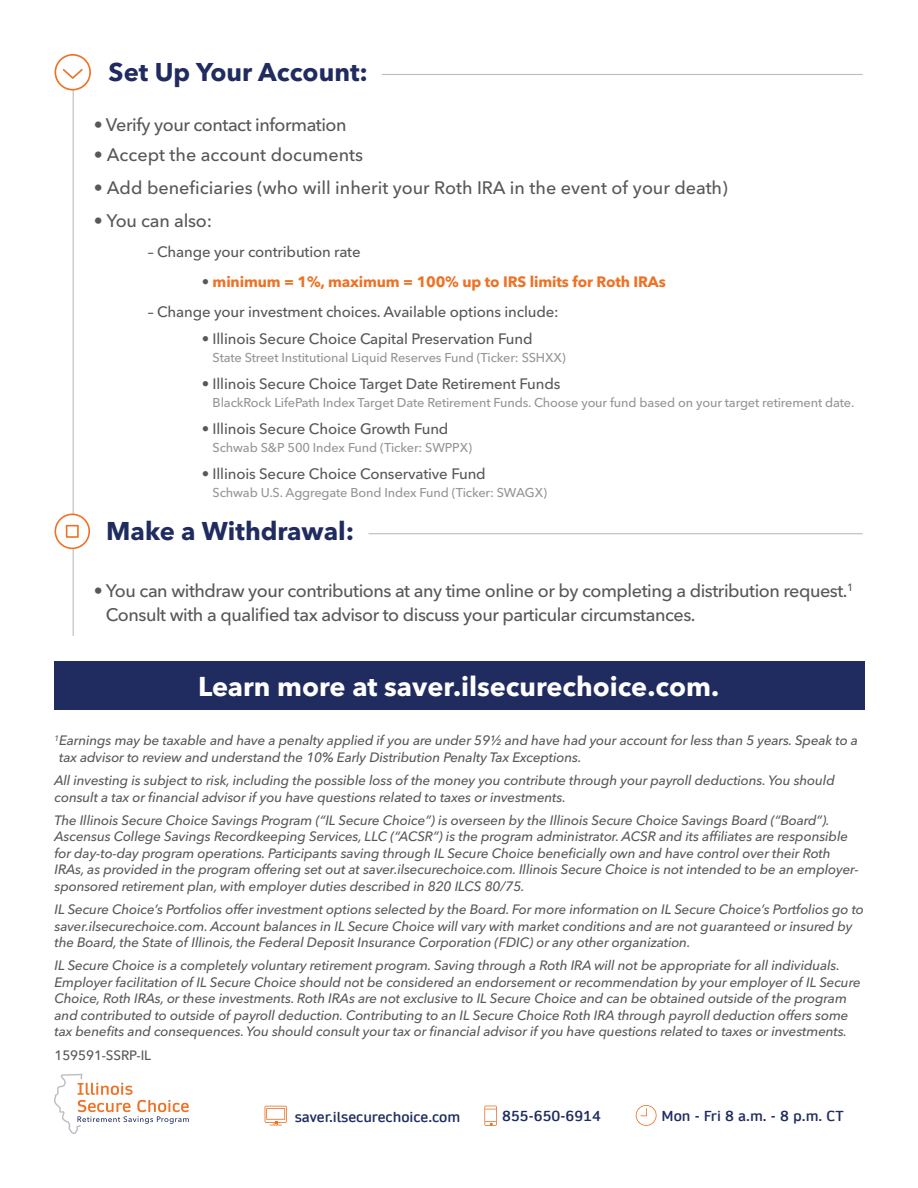
<style>
.page{position:relative;width:918px;height:1188px;background:#fff}
.page>*{position:absolute;margin:0;border:0;box-sizing:border-box;transform-origin:0 0}
.t1{font:700 27px "Avenir Next Cyr";color:#fff}
.t2{font:700 25.5px "Avenir Next Cyr";color:#202c5f}
.t3{font:500 18px/24px "Avenir Next Cyr";letter-spacing:-.025em;color:#57585a}
.t4{font:500 18px "Avenir Next Cyr";color:#57585a}
.t5{font:500 15px "Avenir Next Cyr";letter-spacing:-.01em;color:#57585a}
.t6{font:700 15px "Avenir Next Cyr";letter-spacing:-.01em;color:#ed7225}
.Body{font:600 13.8px "Daytona Pro";color:#202c5f}
.t7{font:italic 500 13.5px/16.5px "Avenir Next Cyr";letter-spacing:-.01em;color:#57585a}
.t8{font:500 13.5px "Avenir Next Cyr";letter-spacing:-.01em;color:#57585a}
.t9{font:500 12.75px "Avenir Next Cyr";letter-spacing:-.01em;color:#939598}
.s1{font-weight:500;color:#57585a}
</style>
<div class="page">
<div style="left:54px;top:661px;width:811px;height:49px;background:#202c5f"></div>
<svg style="left:54px;top:1074px;width:135px;height:60px"></svg>
<svg style="left:636px;top:1105px;width:21px;height:21px"></svg>
<svg style="left:484px;top:1106px;width:13px;height:20px"></svg>
<svg style="left:265px;top:1106px;width:22px;height:19px"></svg>
<hr style="left:73px;top:59px;width:1px;height:577px;background:#bcbdc0">
<hr style="left:382px;top:74px;width:481px;height:1px;background:#bcbdc0">
<svg style="left:55px;top:54px;width:36px;height:37px"></svg>
<hr style="left:369px;top:533px;width:494px;height:1px;background:#bcbdc0">
<svg style="left:55px;top:514px;width:35px;height:35px"></svg>
<p class="t2" style="left:109px;top:57px;width:261px">Set Up Your Account:</p>
<p class="t3" style="left:94px;top:112px;width:254px">• Verify your contact information</p>
<p class="t4" style="left:94px;top:143px;width:271px">• Accept the account documents</p>
<p class="t4" style="left:94px;top:176px;width:636px">• Add beneficiaries (who will inherit your Roth IRA in the event of your death)</p>
<p class="t3" style="left:94px;top:208px;width:120px">• You can also:</p>
<p class="t5" style="left:148px;top:242px;width:214px">– Change your contribution rate</p>
<p class="t6" style="left:202px;top:272px;width:466px"><span class="s1">•</span> minimum = 1%, maximum = 100% up to IRS limits for Roth IRAs</p>
<p class="t5" style="left:148px;top:302px;width:413px">– Change your investment choices. Available options include:</p>
<p class="t5" style="left:202px;top:329px;width:332px">• Illinois Secure Choice Capital Preservation Fund</p>
<p class="t9" style="left:213px;top:349px;width:355px">State Street Institutional Liquid Reserves Fund (Ticker: SSHXX)</p>
<p class="t5" style="left:202px;top:374px;width:360px">• Illinois Secure Choice Target Date Retirement Funds</p>
<p class="t9" style="left:213px;top:394px;width:643px">BlackRock LifePath Index Target Date Retirement Funds. Choose your fund based on your target retirement date.</p>
<p class="t5" style="left:202px;top:419px;width:248px">• Illinois Secure Choice Growth Fund</p>
<p class="t9" style="left:213px;top:439px;width:261px">Schwab S&amp;P 500 Index Fund (Ticker: SWPPX)</p>
<p class="t5" style="left:202px;top:464px;width:286px">• Illinois Secure Choice Conservative Fund</p>
<p class="t9" style="left:213px;top:484px;width:336px">Schwab U.S. Aggregate Bond Index Fund (Ticker: SWAGX)</p>
<p class="t2" style="left:106px;top:516px;width:250px">Make a Withdrawal:</p>
<p class="t3" style="left:106px;top:578px;width:749px;text-indent:-12px">• You can withdraw your contributions at any time online or by completing a distribution request.<sup>1<br></sup>Consult with a qualified tax advisor to discuss your particular circumstances.</p>
<p class="t1" style="left:198px;top:670px;width:522px">Learn more at saver.ilsecurechoice.com.</p>
<p class="t7" style="left:59px;top:732px;width:801px;text-indent:-5px"><sup>1</sup>Earnings may be taxable and have a penalty applied if you are under 59½ and have had your account for less than 5 years. Speak to a tax advisor to review and understand the 10% Early Distribution Penalty Tax Exceptions.</p>
<p class="t7" style="left:55px;top:772px;width:782px">All investing is subject to risk, including the possible loss of the money you contribute through your payroll deductions. You should consult a tax or financial advisor if you have questions related to taxes or investments.</p>
<p class="t7" style="left:55px;top:812px;width:806px">The Illinois Secure Choice Savings Program (“IL Secure Choice”) is overseen by the Illinois Secure Choice Savings Board (“Board”).<br>Ascensus College Savings Recordkeeping Services, LLC (“ACSR”) is the program administrator. ACSR and its affiliates are responsible for day-to-day program operations. Participants saving through IL Secure Choice beneficially own and have control over their Roth IRAs, as provided in the program offering set out at saver.ilsecurechoice.com. Illinois Secure Choice is not intended to be an employer&shy;sponsored retirement plan, with employer duties described in 820 ILCS 80/75.</p>
<p class="t7" style="left:55px;top:901px;width:811px">IL Secure Choice’s Portfolios offer investment options selected by the Board. For more information on IL Secure Choice’s Portfolios go to saver.ilsecurechoice.com. Account balances in IL Secure Choice will vary with market conditions and are not guaranteed or insured by the Board, the State of Illinois, the Federal Deposit Insurance Corporation (FDIC) or any other organization.</p>
<p class="t7" style="left:55px;top:957px;width:808px">IL Secure Choice is a completely voluntary retirement program. Saving through a Roth IRA will not be appropriate for all individuals.<br>Employer facilitation of IL Secure Choice should not be considered an endorsement or recommendation by your employer of IL Secure Choice, Roth IRAs, or these investments. Roth IRAs are not exclusive to IL Secure Choice and can be obtained outside of the program and contributed to outside of payroll deduction. Contributing to an IL Secure Choice Roth IRA through payroll deduction offers some tax benefits and consequences. You should consult your tax or financial advisor if you have questions related to taxes or investments.</p>
<p class="t8" style="left:55px;top:1047px;width:98px">159591-SSRP-IL</p>
<p class="Body" style="left:295px;top:1108px;width:167px">saver.ilsecurechoice.com</p>
<p class="Body" style="left:502px;top:1107px;width:100px">855-650-6914</p>
<p class="Body" style="left:662px;top:1107px;width:184px">Mon - Fri 8 a.m. - 8 p.m. CT</p>
</div>
